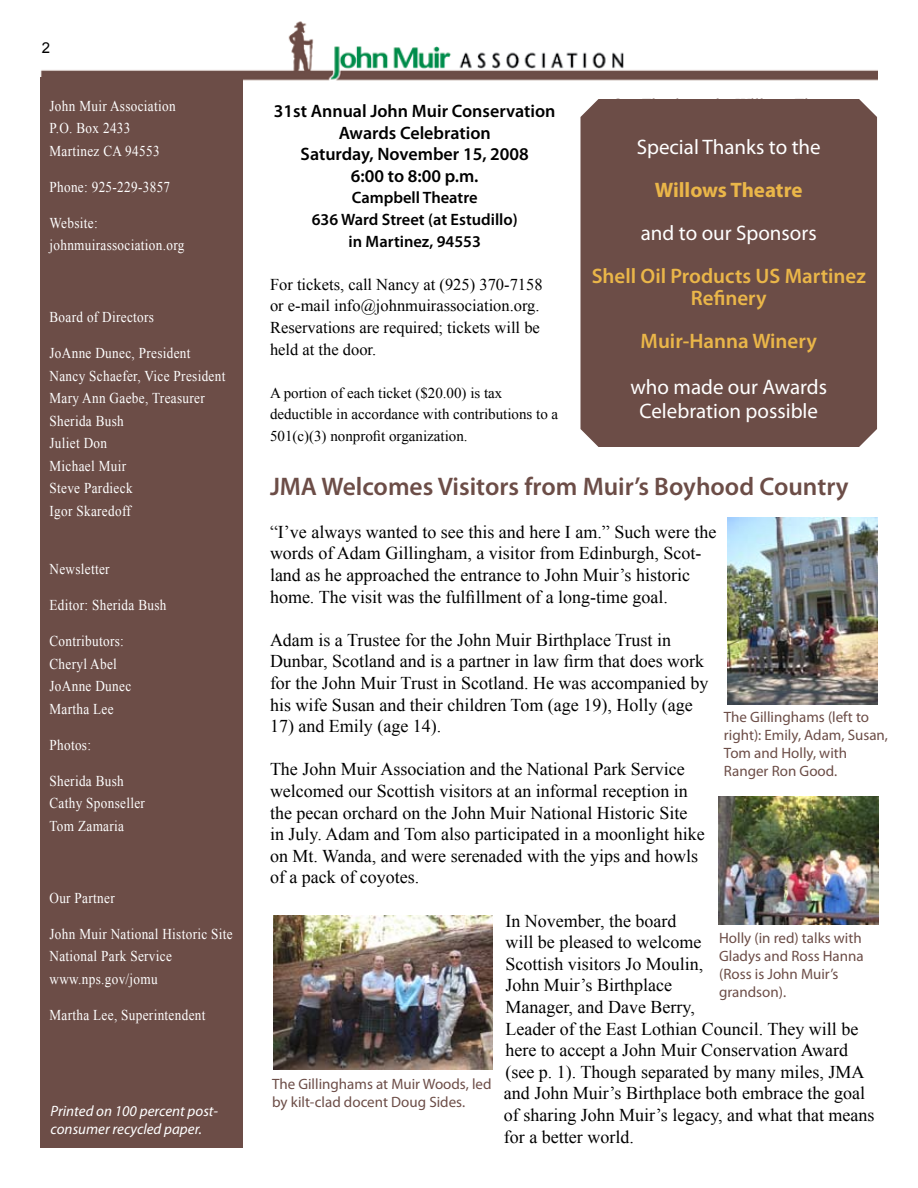
<style>
.page{position:relative;width:918px;height:1188px;background:#fff}
.page>*{position:absolute;margin:0;border:0;box-sizing:border-box;transform-origin:0 0}
.t1{font:600 25.5px "Myriad Pro";color:#6c4d47}
.t2{font:21px/24px "Myriad Pro";color:#fff;text-align:center}
.t3{font:600 21px/21.6px "Myriad Pro";color:#eab649;text-align:center}
.t4{font:700 21px "Myriad Pro";letter-spacing:-.005em;color:#eab649}
.t5{font:18px/21.6px "Times New Roman";color:#000}
.t6{font:600 18px/21.6px "Myriad Pro";color:#000;text-align:center}
.t7{font:16.5px/21.6px "Times New Roman";color:#000}
.t8{font:600 16.5px/21.6px "Myriad Pro";color:#000;text-align:center}
.t9{font:15px/22.5px "Times New Roman";letter-spacing:.025em;color:#fff;scale:.88 1}
.t10{font:15px/18px "Myriad Pro";color:#6c4d47}
.t11{font:15px/21.6px "Times New Roman";color:#000}
.t12{font:italic 15px/18px "Myriad Pro";color:#fff}
.t13{font:15px "Arial";color:#000}
</style>
<div class="page">
<img style="left:40px;top:21px;width:838px;height:60px">
<div style="left:40px;top:77px;width:203px;height:1071px;background:#6c4d47"></div>
<img style="left:718px;top:797px;width:160px;height:128px">
<div style="left:580px;top:99px;width:297px;height:348px;background:#6c4d47"></div>
<img style="left:273px;top:915px;width:219px;height:154px">
<img style="left:728px;top:518px;width:149px;height:186px">
<p class="t13" style="left:42px;top:38px;width:10px">2</p>
<p class="t9" style="left:50px;top:94px;width:145px">John Muir Association<br>P.O. Box 2433<br>Martinez CA 94553</p>
<p class="t9" style="left:50px;top:175px;width:139px">Phone: 925-229-3857</p>
<p class="t9" style="left:50px;top:211px;width:155px">Website: johnmuirassociation.org</p>
<p class="t9" style="left:50px;top:306px;width:120px">Board of Directors</p>
<p class="t9" style="left:50px;top:342px;width:201px">JoAnne Dunec, President<br>Nancy Schaefer, Vice President<br>Mary Ann Gaebe, Treasurer<br>Sherida Bush<br>Juliet Don<br>Michael Muir<br>Steve Pardieck<br>Igor Skaredoff</p>
<p class="t9" style="left:50px;top:558px;width:70px">Newsletter</p>
<p class="t9" style="left:50px;top:594px;width:134px">Editor: Sherida Bush</p>
<p class="t9" style="left:50px;top:630px;width:94px">Contributors:<br>Cheryl Abel<br>JoAnne Dunec<br>Martha Lee</p>
<p class="t9" style="left:50px;top:733px;width:49px">Photos:</p>
<p class="t9" style="left:50px;top:769px;width:110px">Sherida Bush<br>Cathy Sponseller<br>Tom Zamaria</p>
<p class="t9" style="left:50px;top:886px;width:76px">Our Partner</p>
<p class="t9" style="left:50px;top:922px;width:210px">John Muir National Historic Site<br>National Park Service www.nps.gov/jomu</p>
<p class="t9" style="left:50px;top:1003px;width:179px">Martha Lee, Superintendent</p>
<p class="t12" style="left:51px;top:1102px;width:169px">Printed on 100 percent post&shy;consumer recycled paper.</p>
<p class="t6" style="left:274px;top:100px;width:283px">31st Annual John Muir Conservation<br>Awards Celebration<br>Saturday, November 15, 2008<br>6:00 to 8:00 p.m.</p>
<p class="t8" style="left:312px;top:187px;width:207px">Campbell Theatre<br>636 Ward Street (at Estudillo) in Martinez, 94553</p>
<p class="t7" style="left:270px;top:273px;width:274px">For tickets, call Nancy at (925) 370-7158 or e-mail info@johnmuirassociation.org.<br>Reservations are required; tickets will be held at the door.</p>
<p class="t11" style="left:270px;top:382px;width:290px">A portion of each ticket ($20.00) is tax deductible in accordance with contributions to a<br>501(c)(3) nonprofit organization.</p>
<p class="t2" style="left:637px;top:134px;width:186px">Special Thanks to the</p>
<p class="t4" style="left:655px;top:176px;width:149px">Willows Theatre</p>
<p class="t2" style="left:641px;top:221px;width:177px">and to our Sponsors</p>
<p class="t3" style="left:592px;top:265px;width:276px">Shell Oil Products US Martinez<br>Refinery</p>
<p class="t3" style="left:641px;top:330px;width:178px">Muir-Hanna Winery</p>
<p class="t2" style="left:630px;top:374px;width:198px">who made our Awards<br>Celebration possible</p>
<h1 class="t1" style="left:270px;top:470px;width:580px">JMA Welcomes Visitors from Muir’s Boyhood Country</h1>
<p class="t5" style="left:270px;top:521px;width:448px">“I’ve always wanted to see this and here I am.” Such were the words of Adam Gillingham, a visitor from Edinburgh, Scot&shy;land as he approached the entrance to John Muir’s historic home. The visit was the fulfillment of a long-time goal.</p>
<p class="t5" style="left:270px;top:629px;width:440px">Adam is a Trustee for the John Muir Birthplace Trust in Dunbar, Scotland and is a partner in law firm that does work for the John Muir Trust in Scotland. He was accompanied by his wife Susan and their children Tom (age 19), Holly (age</p>
<p class="t5" style="left:270px;top:715px;width:173px">17) and Emily (age 14).</p>
<p class="t5" style="left:270px;top:758px;width:436px">The John Muir Association and the National Park Service welcomed our Scottish visitors at an informal reception in the pecan orchard on the John Muir National Historic Site in July. Adam and Tom also participated in a moonlight hike on Mt. Wanda, and were serenaded with the yips and howls of a pack of coyotes.</p>
<p class="t5" style="left:504px;top:910px;width:372px">In November, the board<br>will be pleased to welcome<br>Scottish visitors Jo Moulin,<br>John Muir’s Birthplace<br>Manager, and Dave Berry,<br>Leader of the East Lothian Council. They will be here to accept a John Muir Conservation Award (see p. 1). Though separated by many miles, JMA and John Muir’s Birthplace both embrace the goal of sharing John Muir’s legacy, and what that means for a better world.</p>
<p class="t10" style="left:724px;top:708px;width:166px">The Gillinghams (left to right): Emily, Adam, Susan,<br>Tom and Holly, with<br>Ranger Ron Good.</p>
<p class="t10" style="left:719px;top:928px;width:146px">Holly (in red) talks with<br>Gladys and Ross Hanna (Ross is John Muir’s grandson).</p>
<p class="t10" style="left:272px;top:1075px;width:221px">The Gillinghams at Muir Woods, led by kilt-clad docent Doug Sides.</p>
</div>
